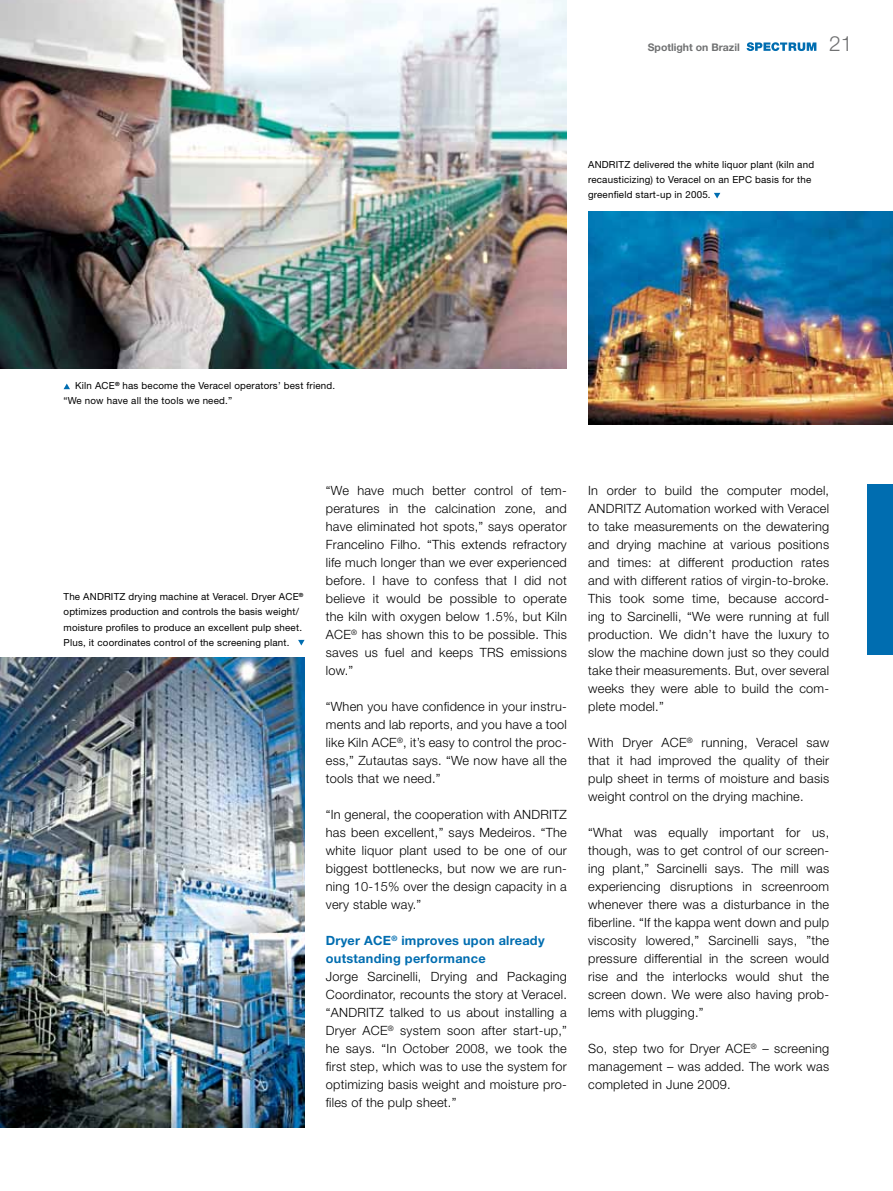
<style>
.page{position:relative;width:893px;height:1191px;background:#fff}
.page>*{position:absolute;margin:0;border:0;box-sizing:border-box;transform-origin:0 0}
.t1{font:300 21px "Helvetica Neue";color:#707172}
.t2{font:300 12.75px/18px "Helvetica Neue";letter-spacing:.02em;color:#000;text-align:justify}
.t3{font:700 10.5px "Helvetica Neue";color:#707172}
.t4{font:9.75px/15px "Helvetica Neue";letter-spacing:.02em;color:#000}
.s1{font-weight:700;color:#006db0}
</style>
<div class="page">
<svg style="left:746px;top:42px;width:70px;height:9px"></svg>
<svg style="left:714px;top:193px;width:6px;height:5px"></svg>
<img style="left:588px;top:211px;width:305px;height:214px">
<img style="left:0;top:0;width:567px;height:369px">
<div style="left:867px;top:485px;width:26px;height:170px;background:#006db0"></div>
<svg style="left:64px;top:383px;width:6px;height:6px"></svg>
<img style="left:0;top:657px;width:304px;height:470px">
<svg style="left:298px;top:640px;width:6px;height:5px"></svg>
<p class="t3" style="left:648px;top:41px;width:93px">Spotlight on Brazil</p>
<p class="t1" style="left:829px;top:31px;width:25px">21</p>
<p class="t4" style="left:588px;top:157px;width:227px">ANDRITZ delivered the white liquor plant (kiln and recausticizing) to Veracel on an EPC basis for the greenfield start-up in 2005.</p>
<p class="t4" style="left:64px;top:378px;width:273px;text-indent:12px">Kiln ACE<sup>®</sup> has become the Veracel operators’ best friend. “We now have all the tools we need.”</p>
<p class="t4" style="left:64px;top:589px;width:241px">The ANDRITZ drying machine at Veracel. Dryer ACE<sup>® </sup>optimizes production and controls the basis weight/ moisture profiles to produce an excellent pulp sheet.<br>Plus, it coordinates control of the screening plant.</p>
<p class="t2" style="left:326px;top:481px;width:242px">“We have much better control of tem&shy;peratures in the calcination zone, and have eliminated hot spots,” says operator Francelino Filho. “This extends refractory life much longer than we ever experienced before. I have to confess that I did not believe it would be possible to operate the kiln with oxygen below 1.5%, but Kiln ACE<sup>®</sup> has shown this to be possible. This saves us fuel and keeps TRS emissions low.”</p>
<p class="t2" style="left:326px;top:697px;width:242px">“When you have confidence in your instru&shy;ments and lab reports, and you have a tool like Kiln ACE<sup>®</sup>, it’s easy to control the proc&shy;ess,” Zutautas says. “We now have all the tools that we need.”</p>
<p class="t2" style="left:326px;top:805px;width:242px">“In general, the cooperation with ANDRITZ has been excellent,” says Medeiros. “The white liquor plant used to be one of our biggest bottlenecks, but now we are run&shy;ning 10-15% over the design capacity in a very stable way.”</p>
<p class="t2" style="left:326px;top:931px;width:242px;text-align:left"><span class="s1">Dryer ACE</span><sup>®</sup> <span class="s1">improves upon already outstanding performance<br></span>Jorge Sarcinelli, Drying and Packaging Coordinator, recounts the story at Veracel. “ANDRITZ talked to us about installing a Dryer ACE<sup>®</sup> system soon after start-up,” he says. “In October 2008, we took the first step, which was to use the system for optimizing basis weight and moisture pro&shy;files of the pulp sheet.”</p>
<p class="t2" style="left:588px;top:481px;width:242px">In order to build the computer model, ANDRITZ Automation worked with Veracel to take measurements on the dewatering and drying machine at various positions and times: at different production rates and with different ratios of virgin-to-broke.<br>This took some time, because accord&shy;ing to Sarcinelli, “We were running at full production. We didn’t have the luxury to slow the machine down just so they could take their measurements. But, over several weeks they were able to build the com&shy;plete model.”</p>
<p class="t2" style="left:588px;top:733px;width:242px">With Dryer ACE<sup>®</sup> running, Veracel saw that it had improved the quality of their pulp sheet in terms of moisture and basis weight control on the drying machine.</p>
<p class="t2" style="left:588px;top:823px;width:242px">“What was equally important for us, though, was to get control of our screen&shy;ing plant,” Sarcinelli says. The mill was experiencing disruptions in screenroom whenever there was a disturbance in the fiberline. “If the kappa went down and pulp viscosity lowered,” Sarcinelli says, ”the pressure differential in the screen would rise and the interlocks would shut the screen down. We were also having prob&shy;lems with plugging.”</p>
<p class="t2" style="left:588px;top:1039px;width:242px">So, step two for Dryer ACE<sup>®</sup> – screening management – was added. The work was completed in June 2009.</p>
</div>
